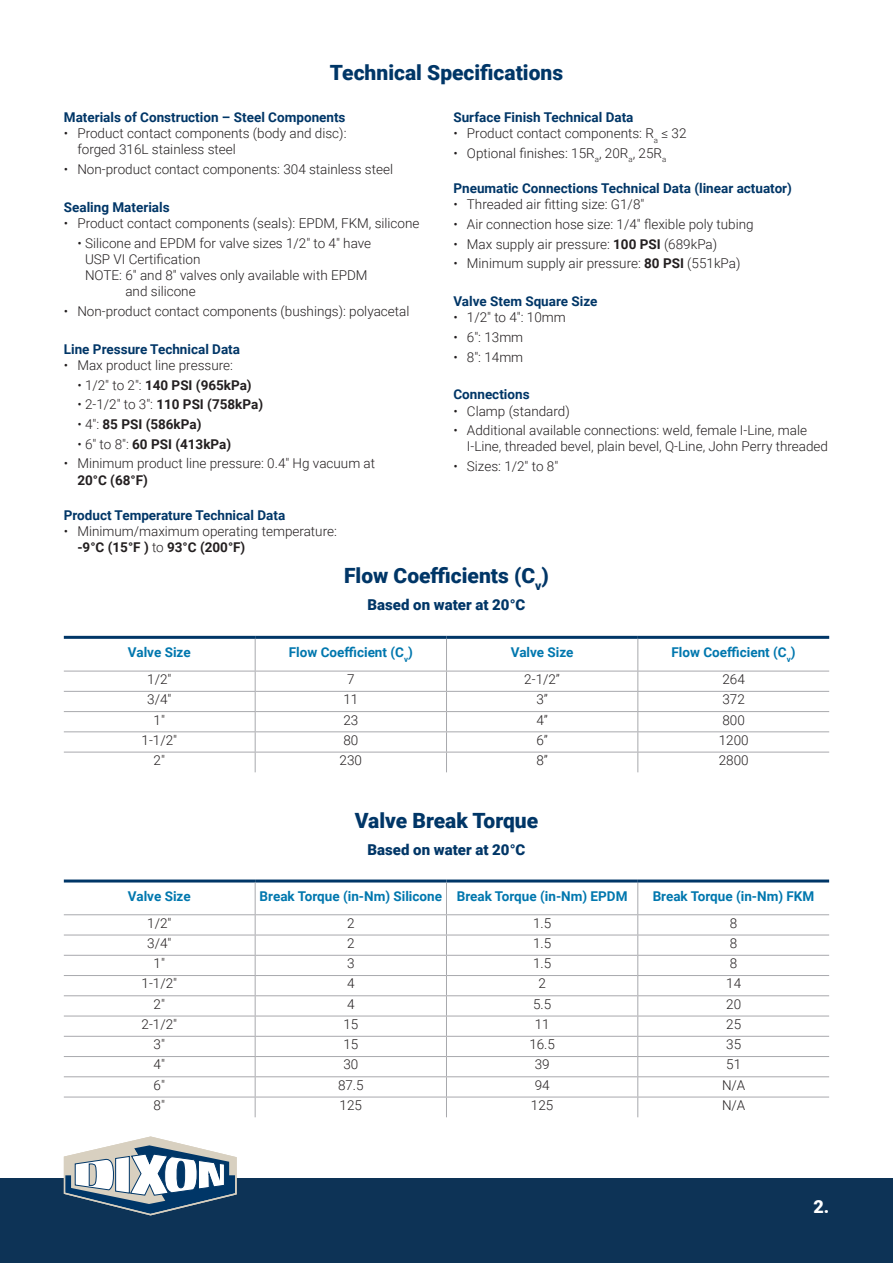
<style>
.page{position:relative;width:893px;height:1263px;background:#fff}
.page>*{position:absolute;margin:0;border:0;box-sizing:border-box;transform-origin:0 0}
.t1{font:900 21px "Roboto";color:#003667}
.t2{font:900 18px "Roboto";color:#fff}
.t3{font:900 15px "Roboto";color:#003667}
.t4{font:300 13.5px/16.2px "Roboto";color:#231f20}
.t5{font:700 13.5px "Roboto";color:#003667}
.t6{font:700 13.5px "Roboto";color:#0077ae}
.t7{font:700 13.5px "Roboto";color:#231f20}
.s1{font-weight:300}
.s2{font-weight:700}
</style>
<div class="page">
<div style="left:0;top:1178px;width:893px;height:85px;background:#0d3356"></div>
<svg style="left:64px;top:1136px;width:173px;height:79px"></svg>
<hr style="left:64px;top:879px;width:191px;height:3px;background:#003667">
<hr style="left:446px;top:879px;width:192px;height:3px;background:#003667">
<hr style="left:638px;top:879px;width:191px;height:3px;background:#003667">
<hr style="left:255px;top:879px;width:191px;height:3px;background:#003667">
<svg style="left:64px;top:881px;width:765px;height:236px"></svg>
<hr style="left:64px;top:671px;width:191px;height:1px;background:#a8a9ad">
<hr style="left:64px;top:691px;width:191px;height:1px;background:#a8a9ad">
<hr style="left:64px;top:711px;width:191px;height:1px;background:#a8a9ad">
<hr style="left:64px;top:731px;width:191px;height:1px;background:#a8a9ad">
<hr style="left:64px;top:752px;width:191px;height:1px;background:#a8a9ad">
<hr style="left:64px;top:636px;width:191px;height:3px;background:#003667">
<hr style="left:255px;top:636px;width:191px;height:3px;background:#003667">
<hr style="left:446px;top:636px;width:192px;height:3px;background:#003667">
<hr style="left:638px;top:636px;width:191px;height:3px;background:#003667">
<hr style="left:255px;top:639px;width:1px;height:32px;background:#a8a9ad">
<hr style="left:446px;top:639px;width:1px;height:32px;background:#a8a9ad">
<hr style="left:637px;top:639px;width:1px;height:32px;background:#a8a9ad">
<hr style="left:255px;top:671px;width:191px;height:1px;background:#a8a9ad">
<hr style="left:446px;top:671px;width:192px;height:1px;background:#a8a9ad">
<hr style="left:638px;top:671px;width:191px;height:1px;background:#a8a9ad">
<hr style="left:255px;top:691px;width:191px;height:1px;background:#a8a9ad">
<hr style="left:446px;top:691px;width:192px;height:1px;background:#a8a9ad">
<hr style="left:638px;top:691px;width:191px;height:1px;background:#a8a9ad">
<hr style="left:255px;top:711px;width:191px;height:1px;background:#a8a9ad">
<hr style="left:446px;top:711px;width:192px;height:1px;background:#a8a9ad">
<hr style="left:638px;top:711px;width:191px;height:1px;background:#a8a9ad">
<hr style="left:255px;top:731px;width:191px;height:1px;background:#a8a9ad">
<hr style="left:446px;top:731px;width:192px;height:1px;background:#a8a9ad">
<hr style="left:638px;top:731px;width:191px;height:1px;background:#a8a9ad">
<hr style="left:255px;top:752px;width:191px;height:1px;background:#a8a9ad">
<svg style="left:255px;top:671px;width:1px;height:101px"></svg>
<hr style="left:446px;top:752px;width:192px;height:1px;background:#a8a9ad">
<svg style="left:446px;top:671px;width:1px;height:101px"></svg>
<hr style="left:638px;top:752px;width:191px;height:1px;background:#a8a9ad">
<svg style="left:637px;top:671px;width:1px;height:101px"></svg>
<h1 class="t1" style="left:330px;top:57px;width:235px">Technical Specifications</h1>
<p class="t5" style="left:64px;top:108px;width:283px">Materials of Construction – Steel Components</p>
<p class="t4" style="left:77px;top:125px;width:271px;text-indent:-14px">• Product contact components (body and disc): forged 316L stainless steel</p>
<p class="t4" style="left:64px;top:161px;width:331px">• Non-product contact components: 304 stainless steel</p>
<p class="t5" style="left:64px;top:197px;width:107px">Sealing Materials</p>
<p class="t4" style="left:64px;top:215px;width:357px">• Product contact components (seals): EPDM, FKM, silicone</p>
<p class="t4" style="left:77px;top:234px;width:295px">• Silicone and EPDM for valve sizes 1/2" to 4" have</p>
<p class="t4" style="left:85px;top:250px;width:117px">USP VI Certification</p>
<p class="t4" style="left:85px;top:267px;width:284px">NOTE: 6" and 8" valves only available with EPDM</p>
<p class="t4" style="left:125px;top:283px;width:72px">and silicone</p>
<p class="t4" style="left:64px;top:303px;width:347px">• Non-product contact components (bushings): polyacetal</p>
<p class="t5" style="left:64px;top:339px;width:178px">Line Pressure Technical Data</p>
<p class="t4" style="left:64px;top:356px;width:171px">• Max product line pressure:</p>
<p class="t7" style="left:77px;top:375px;width:176px"><span class="s1">• 1/2″ to 2″:</span> 140 PSI (965kPa)</p>
<p class="t7" style="left:77px;top:395px;width:187px"><span class="s1">• 2-1/2″ to 3″:</span> 110 PSI (758kPa)</p>
<p class="t7" style="left:77px;top:415px;width:126px"><span class="s1">• 4″:</span> 85 PSI (586kPa)</p>
<p class="t7" style="left:77px;top:434px;width:155px"><span class="s1">• 6″ to 8″:</span> 60 PSI (413kPa)</p>
<p class="t4" style="left:64px;top:455px;width:313px">• Minimum product line pressure: 0.4″ Hg vacuum at</p>
<p class="t7" style="left:77px;top:470px;width:72px">20°C (68°F)</p>
<p class="t5" style="left:64px;top:505px;width:223px">Product Temperature Technical Data</p>
<p class="t4" style="left:77px;top:523px;width:261px;text-indent:-14px">• Minimum/maximum operating temperature: <span class="s2">-9°C (15°F )</span> to <span class="s2">93°C (200°F)</span></p>
<p class="t5" style="left:453px;top:108px;width:182px">Surface Finish Technical Data</p>
<p class="t4" style="left:453px;top:125px;width:235px">• Product contact components: R<sub>a</sub> ≤ 32</p>
<p class="t4" style="left:453px;top:144px;width:214px">• Optional finishes: 15R<sub>a</sub>, 20R<sub>a</sub>, 25R<sub>a</sub></p>
<p class="t5" style="left:453px;top:179px;width:340px">Pneumatic Connections Technical Data (linear actuator)</p>
<p class="t4" style="left:453px;top:196px;width:192px">• Threaded air fitting size: G1/8″</p>
<p class="t4" style="left:453px;top:216px;width:302px">• Air connection hose size: 1/4″ flexible poly tubing</p>
<p class="t4" style="left:453px;top:235px;width:265px">• Max supply air pressure: <span class="s2">100 PSI</span> (689kPa)</p>
<p class="t4" style="left:453px;top:255px;width:289px">• Minimum supply air pressure: <span class="s2">80 PSI</span> (551kPa)</p>
<p class="t5" style="left:453px;top:292px;width:146px">Valve Stem Square Size</p>
<p class="t4" style="left:453px;top:309px;width:114px">• 1/2″ to 4″: 10mm</p>
<p class="t4" style="left:453px;top:329px;width:71px">• 6": 13mm</p>
<p class="t4" style="left:453px;top:348px;width:71px">• 8": 14mm</p>
<p class="t5" style="left:453px;top:385px;width:78px">Connections</p>
<p class="t4" style="left:453px;top:402px;width:118px">• Clamp (standard)</p>
<p class="t4" style="left:467px;top:422px;width:363px;text-indent:-14px">• Additional available connections: weld, female I-Line, male<br>I-Line, threaded bevel, plain bevel, Q-Line, John Perry threaded</p>
<p class="t4" style="left:453px;top:458px;width:106px">• Sizes: 1/2" to 8"</p>
<h1 class="t1" style="left:344px;top:561px;width:206px">Flow Coefficients (C<sub>v</sub>)</h1>
<p class="t3" style="left:368px;top:594px;width:159px">Based on water at 20°C</p>
<p class="t6" style="left:128px;top:643px;width:64px">Valve Size</p>
<p class="t6" style="left:289px;top:643px;width:125px">Flow Coefficient (C<sub>v</sub>)</p>
<p class="t6" style="left:511px;top:643px;width:64px">Valve Size</p>
<p class="t6" style="left:672px;top:643px;width:125px">Flow Coefficient (C<sub>v</sub>)</p>
<p class="t4" style="left:147px;top:671px;width:26px">1/2"</p>
<p class="t4" style="left:347px;top:671px;width:9px">7</p>
<p class="t4" style="left:524px;top:671px;width:37px">2-1/2”</p>
<p class="t4" style="left:722px;top:671px;width:24px">264</p>
<p class="t4" style="left:147px;top:691px;width:26px">3/4"</p>
<p class="t4" style="left:343px;top:691px;width:16px">11</p>
<p class="t4" style="left:536px;top:691px;width:13px">3”</p>
<p class="t4" style="left:722px;top:691px;width:24px">372</p>
<p class="t4" style="left:154px;top:711px;width:13px">1"</p>
<p class="t4" style="left:343px;top:711px;width:16px">23</p>
<p class="t4" style="left:536px;top:711px;width:13px">4”</p>
<p class="t4" style="left:722px;top:711px;width:24px">800</p>
<p class="t4" style="left:142px;top:731px;width:37px">1-1/2"</p>
<p class="t4" style="left:343px;top:731px;width:16px">80</p>
<p class="t4" style="left:536px;top:731px;width:13px">6”</p>
<p class="t4" style="left:719px;top:731px;width:31px">1200</p>
<p class="t4" style="left:154px;top:752px;width:13px">2"</p>
<p class="t4" style="left:340px;top:752px;width:24px">230</p>
<p class="t4" style="left:536px;top:752px;width:13px">8”</p>
<p class="t4" style="left:719px;top:752px;width:31px">2800</p>
<h1 class="t1" style="left:355px;top:806px;width:185px">Valve Break Torque</h1>
<p class="t3" style="left:368px;top:839px;width:159px">Based on water at 20°C</p>
<p class="t6" style="left:128px;top:886px;width:64px">Valve Size</p>
<p class="t6" style="left:260px;top:886px;width:369px">Break Torque (in-Nm) Silicone Break Torque (in-Nm) EPDM</p>
<p class="t6" style="left:653px;top:886px;width:163px">Break Torque (in-Nm) FKM</p>
<p class="t4" style="left:147px;top:914px;width:26px">1/2"</p>
<p class="t4" style="left:347px;top:914px;width:9px">2</p>
<p class="t4" style="left:533px;top:914px;width:20px">1.5</p>
<p class="t4" style="left:730px;top:914px;width:9px">8</p>
<p class="t4" style="left:147px;top:934px;width:26px">3/4"</p>
<p class="t4" style="left:347px;top:934px;width:9px">2</p>
<p class="t4" style="left:533px;top:934px;width:20px">1.5</p>
<p class="t4" style="left:730px;top:934px;width:9px">8</p>
<p class="t4" style="left:154px;top:955px;width:13px">1"</p>
<p class="t4" style="left:347px;top:955px;width:9px">3</p>
<p class="t4" style="left:533px;top:955px;width:20px">1.5</p>
<p class="t4" style="left:730px;top:955px;width:9px">8</p>
<p class="t4" style="left:142px;top:975px;width:37px">1-1/2"</p>
<p class="t4" style="left:347px;top:975px;width:9px">4</p>
<p class="t4" style="left:538px;top:975px;width:9px">2</p>
<p class="t4" style="left:726px;top:975px;width:16px">14</p>
<p class="t4" style="left:154px;top:995px;width:13px">2"</p>
<p class="t4" style="left:347px;top:995px;width:9px">4</p>
<p class="t4" style="left:533px;top:995px;width:20px">5.5</p>
<p class="t4" style="left:726px;top:995px;width:16px">20</p>
<p class="t4" style="left:142px;top:1015px;width:37px">2-1/2"</p>
<p class="t4" style="left:343px;top:1015px;width:16px">15</p>
<p class="t4" style="left:535px;top:1015px;width:16px">11</p>
<p class="t4" style="left:726px;top:1015px;width:16px">25</p>
<p class="t4" style="left:154px;top:1036px;width:13px">3"</p>
<p class="t4" style="left:343px;top:1036px;width:16px">15</p>
<p class="t4" style="left:529px;top:1036px;width:27px">16.5</p>
<p class="t4" style="left:726px;top:1036px;width:16px">35</p>
<p class="t4" style="left:154px;top:1056px;width:13px">4"</p>
<p class="t4" style="left:343px;top:1056px;width:16px">30</p>
<p class="t4" style="left:535px;top:1056px;width:16px">39</p>
<p class="t4" style="left:726px;top:1056px;width:16px">51</p>
<p class="t4" style="left:154px;top:1076px;width:13px">6"</p>
<p class="t4" style="left:338px;top:1076px;width:27px">87.5</p>
<p class="t4" style="left:535px;top:1076px;width:16px">94</p>
<p class="t4" style="left:722px;top:1076px;width:25px">N/A</p>
<p class="t4" style="left:154px;top:1097px;width:13px">8"</p>
<p class="t4" style="left:340px;top:1097px;width:24px">125</p>
<p class="t4" style="left:531px;top:1097px;width:24px">125</p>
<p class="t4" style="left:722px;top:1097px;width:25px">N/A</p>
<h2 class="t2" style="left:813px;top:1194px;width:17px">2.</h2>
</div>
